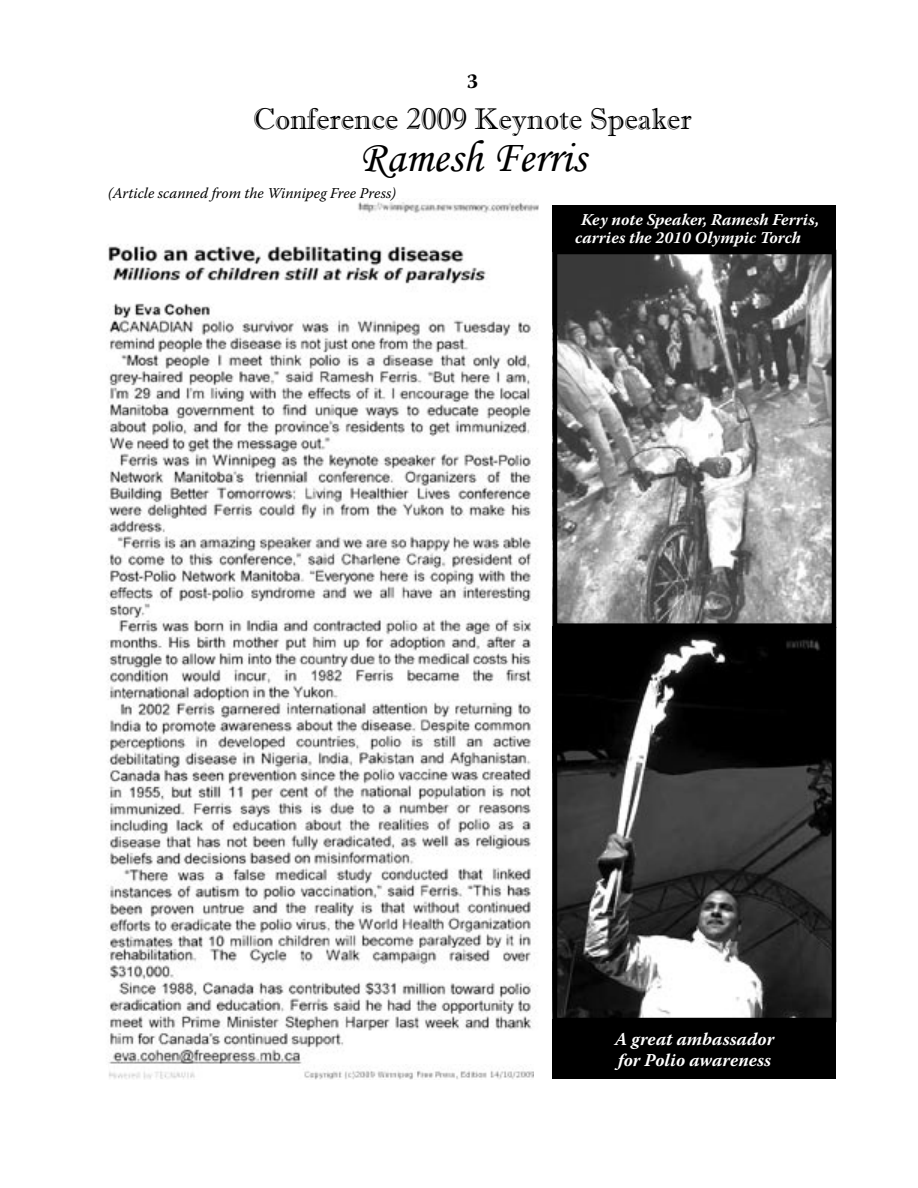
<style>
.page{position:relative;width:918px;height:1188px;background:#fff}
.page>*{position:absolute;margin:0;border:0;box-sizing:border-box;transform-origin:0 0}
.t1{font:45px "Monotype Corsiva";color:#000}
.t2{font:30px "Imprint MT Shadow";color:#000}
.t3{font:700 21px "Warnock Pro";color:#000}
.t4{font:italic 700 18px "Warnock Pro";color:#fff}
.t5{font:italic 700 16.5px "Warnock Pro";color:#fff}
.t6{font:italic 15px "Warnock Pro";color:#000}
</style>
<div class="page">
<img style="left:558px;top:255px;width:273px;height:762px">
<div style="left:553px;top:250px;width:283px;height:378px;border:4px solid #000"></div>
<img style="left:106px;top:199px;width:433px;height:749px">
<img style="left:107px;top:948px;width:431px;height:116px">
<img style="left:109px;top:1067px;width:425px;height:13px">
<div style="left:553px;top:205px;width:283px;height:46px;background:#000"></div>
<div style="left:553px;top:627px;width:283px;height:395px;border:4px solid #000"></div>
<div style="left:553px;top:1019px;width:283px;height:60px;background:#000"></div>
<p class="t3" style="left:467px;top:68px;width:13px">3</p>
<p class="t2" style="left:253px;top:101px;width:440px">Conference 2009 Keynote Speaker</p>
<p class="t1" style="left:359px;top:130px;width:228px">Ramesh Ferris</p>
<p class="t6" style="left:108px;top:184px;width:289px">(Article scanned from the Winnipeg Free Press)</p>
<p class="t5" style="left:581px;top:210px;width:240px">Key note Speaker, Ramesh Ferris,</p>
<p class="t5" style="left:575px;top:228px;width:227px">carries the 2010 Olympic Torch</p>
<p class="t4" style="left:615px;top:1028px;width:161px">A great ambassador</p>
<p class="t4" style="left:618px;top:1050px;width:154px">for Polio awareness</p>
</div>
